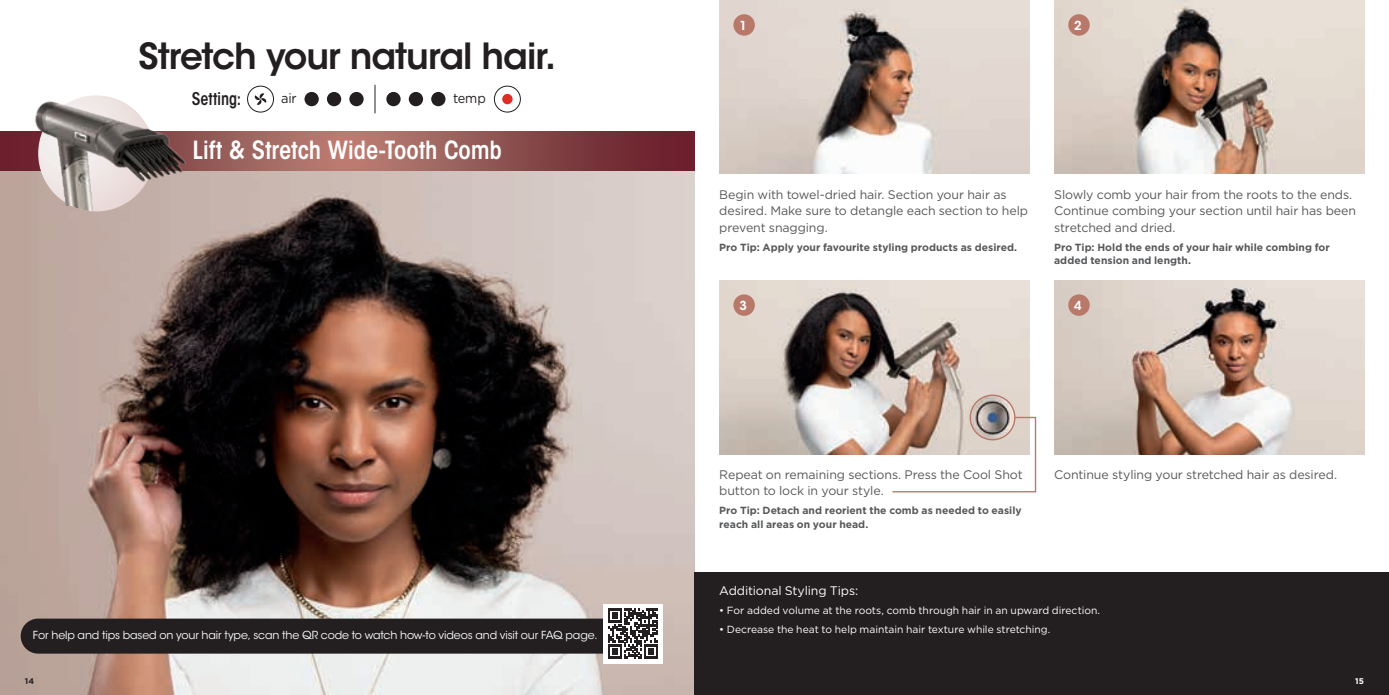
<style>
.page{position:relative;width:1389px;height:695px;background:#fff}
.page>*{position:absolute;margin:0;border:0;box-sizing:border-box;transform-origin:0 0}
.t1{font:600 35.88px "ITC Avant Garde Std";letter-spacing:-.03em;color:#231f20}
.t2{font:600 condensed 24.85px "ITC Avant Garde Std";letter-spacing:-.005em;color:#fff}
.t3{font:600 condensed 17.32px "ITC Avant Garde Std";letter-spacing:-.005em;color:#231f20;scale:.94 1}
.t4{font:13.65px "Gotham";letter-spacing:-.015em;color:#231f20;scale:.94 1}
.t5{font:12.42px/16.4px "Gotham";letter-spacing:-.01em;color:#57585a}
.t6{font:12.42px "Gotham";letter-spacing:-.01em;color:#fff}
.t7{font:600 12.42px "ITC Avant Garde Std";color:#fff}
.t8{font:11.03px "ITC Avant Garde Std";letter-spacing:-.01em;color:#fff}
.t9{font:700 10.33px/13.8px "Gotham";color:#57585a}
.t10{font:10.33px "Gotham";color:#fff}
.t11{font:700 8.22px "Gotham";color:#231f20}
.t12{font:700 8.22px "Gotham";color:#fff}
</style>
<div class="page">
<img style="left:0;top:170px;width:694px;height:524px">
<div style="left:304px;top:92px;width:15px;height:14px;background:#231f20;border-radius:50%"></div>
<div style="left:386px;top:92px;width:15px;height:14px;background:#231f20;border-radius:50%"></div>
<div style="left:327px;top:92px;width:14px;height:14px;background:#231f20;border-radius:50%"></div>
<div style="left:409px;top:92px;width:14px;height:14px;background:#231f20;border-radius:50%"></div>
<div style="left:349px;top:92px;width:15px;height:14px;background:#231f20;border-radius:50%"></div>
<div style="left:431px;top:92px;width:14px;height:14px;background:#231f20;border-radius:50%"></div>
<svg style="left:375px;top:85px;width:1px;height:28px"></svg>
<svg style="left:254px;top:93px;width:13px;height:12px"></svg>
<div style="left:502px;top:94px;width:11px;height:10px;background:#dc2e27;border-radius:50%"></div>
<div style="left:494px;top:86px;width:27px;height:26px;border:1px solid #231f20;border-radius:50%"></div>
<div style="left:247px;top:86px;width:27px;height:26px;border:1px solid #231f20;border-radius:50%"></div>
<svg style="left:217px;top:131px;width:477px;height:39px;background:#945553"></svg>
<div style="left:21px;top:618px;width:622px;height:35px;background:#231f20;border-radius:17px"></div>
<div style="left:694px;top:572px;width:695px;height:122px;background:#231f20"></div>
<img style="left:719px;top:0;width:310px;height:174px">
<img style="left:1054px;top:280px;width:310px;height:174px">
<img style="left:719px;top:280px;width:310px;height:174px">
<img style="left:1054px;top:0;width:310px;height:174px">
<svg style="left:892px;top:416px;width:145px;height:77px"></svg>
<img style="left:970px;top:395px;width:45px;height:44px;border-radius:22px">
<div style="left:970px;top:394px;width:45px;height:46px;border:1px solid #b8796b;border-radius:50%"></div>
<div style="left:733px;top:294px;width:22px;height:22px;background:#b8796b;border-radius:50%"></div>
<div style="left:1068px;top:294px;width:22px;height:22px;background:#b8796b;border-radius:50%"></div>
<div style="left:733px;top:14px;width:22px;height:22px;background:#b8796b;border-radius:50%"></div>
<div style="left:1068px;top:14px;width:22px;height:22px;background:#b8796b;border-radius:50%"></div>
<img style="left:0;top:95px;width:217px;height:110px">
<div style="left:603px;top:603px;width:60px;height:60px;background:#fff"></div>
<svg style="left:608px;top:608px;width:50px;height:50px"></svg>
<h1 class="t1" style="left:138px;top:33px;width:419px">Stretch your natural hair.</h1>
<h3 class="t3" style="left:192px;top:87px;width:54px">Setting:</h3>
<p class="t4" style="left:281px;top:90px;width:18px">air</p>
<p class="t4" style="left:453px;top:90px;width:36px">temp</p>
<h2 class="t2" style="left:193px;top:134px;width:311px">Lift &amp; Stretch Wide-Tooth Comb</h2>
<p class="t8" style="left:33px;top:628px;width:566px">For help and tips based on your hair type, scan the QR code to watch how-to videos and visit our FAQ page.</p>
<p class="t11" style="left:25px;top:675px;width:11px">14</p>
<p class="t7" style="left:739px;top:17px;width:9px">1</p>
<p class="t7" style="left:1074px;top:17px;width:9px">2</p>
<p class="t5" style="left:719px;top:186px;width:310px">Begin with towel-dried hair. Section your hair as desired. Make sure to detangle each section to help prevent snagging.</p>
<p class="t9" style="left:719px;top:240px;width:299px">Pro Tip: Apply your favourite styling products as desired.</p>
<p class="t5" style="left:1054px;top:186px;width:303px">Slowly comb your hair from the roots to the ends.<br>Continue combing your section until hair has been stretched and dried.</p>
<p class="t9" style="left:1054px;top:240px;width:277px">Pro Tip: Hold the ends of your hair while combing for added tension and length.</p>
<p class="t7" style="left:739px;top:297px;width:9px">3</p>
<p class="t7" style="left:1074px;top:297px;width:9px">4</p>
<p class="t5" style="left:719px;top:466px;width:305px">Repeat on remaining sections. Press the Cool Shot button to lock in your style.</p>
<p class="t9" style="left:719px;top:503px;width:304px">Pro Tip: Detach and reorient the comb as needed to easily reach all areas on your head.</p>
<p class="t5" style="left:1054px;top:466px;width:284px">Continue styling your stretched hair as desired.</p>
<p class="t6" style="left:719px;top:582px;width:140px">Additional Styling Tips:</p>
<p class="t10" style="left:719px;top:603px;width:382px">• For added volume at the roots, comb through hair in an upward direction.</p>
<p class="t10" style="left:719px;top:622px;width:333px">• Decrease the heat to help maintain hair texture while stretching.</p>
<p class="t12" style="left:1355px;top:675px;width:10px">15</p>
</div>
